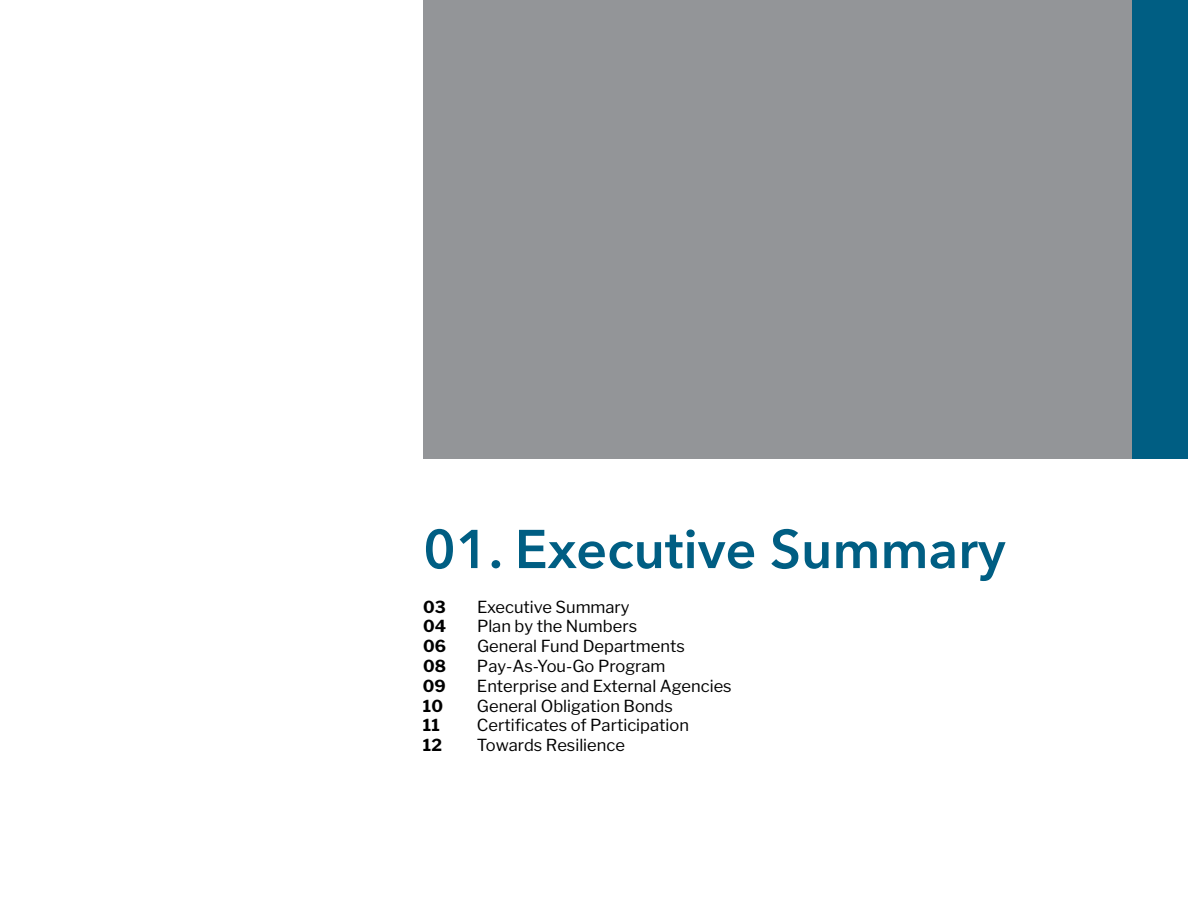
<style>
.page{position:relative;width:1188px;height:918px;background:#fff}
.page>*{position:absolute;margin:0;border:0;box-sizing:border-box;transform-origin:0 0}
.t1{font:600 54px "Avenir Next";color:#005e83}
.t2{font:16.5px "Libre Franklin";color:#000}
.t3{font:700 16.5px "Libre Franklin";color:#000}
</style>
<div class="page">
<div style="left:1132px;top:0;width:56px;height:459px;background:#005e83"></div>
<div style="left:423px;top:0;width:709px;height:459px;background:#939598"></div>
<h1 class="t1" style="left:423px;top:503px;width:584px">01. Executive Summary</h1>
<p class="t3" style="left:423px;top:597px;width:24px">03</p>
<p class="t2" style="left:477px;top:597px;width:154px">Executive Summary</p>
<p class="t3" style="left:423px;top:617px;width:25px">04</p>
<p class="t2" style="left:477px;top:617px;width:162px">Plan by the Numbers</p>
<p class="t3" style="left:423px;top:636px;width:24px">06</p>
<p class="t2" style="left:477px;top:636px;width:209px">General Fund Departments</p>
<p class="t3" style="left:423px;top:656px;width:24px">08</p>
<p class="t2" style="left:477px;top:656px;width:190px">Pay-As-You-Go Program</p>
<p class="t3" style="left:423px;top:676px;width:24px">09</p>
<p class="t2" style="left:477px;top:676px;width:256px">Enterprise and External Agencies</p>
<p class="t3" style="left:423px;top:696px;width:22px">10</p>
<p class="t2" style="left:477px;top:696px;width:197px">General Obligation Bonds</p>
<p class="t3" style="left:423px;top:716px;width:18px">11</p>
<p class="t2" style="left:477px;top:716px;width:214px">Certificates of Participation</p>
<p class="t3" style="left:423px;top:735px;width:21px">12</p>
<p class="t2" style="left:477px;top:735px;width:150px">Towards Resilience</p>
</div>
